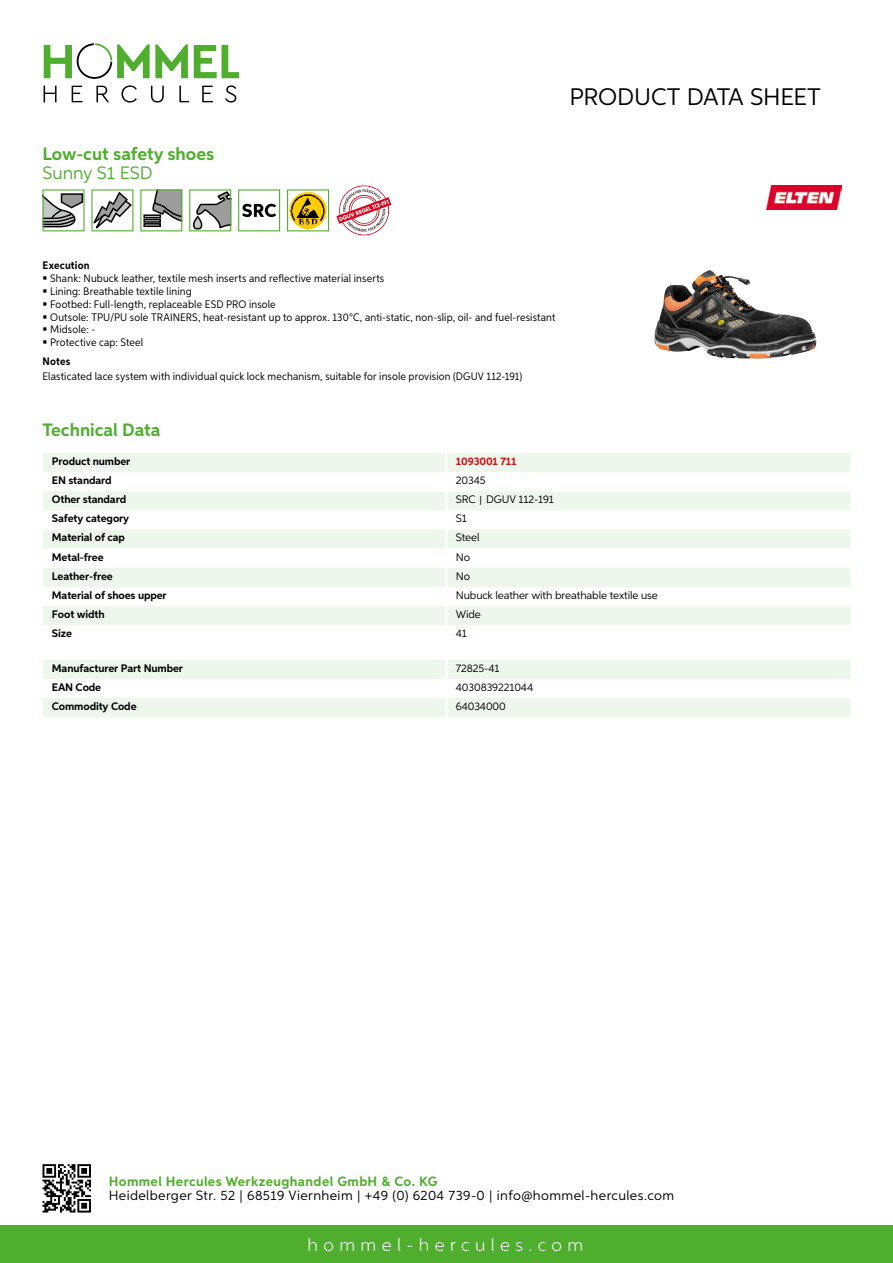
<style>
.page{position:relative;width:893px;height:1263px;background:#fff}
.page>*{position:absolute;margin:0;border:0;box-sizing:border-box;transform-origin:0 0}
.t1{font:24px "Aspira";letter-spacing:-.01em;color:#000}
.t2{font:700 18px "Aspira";color:#50ae2f}
.t3{font:300 18px "Aspira";letter-spacing:.3em;color:#fff}
.t4{font:18px "Aspira";color:#50ae2f}
.t5{font:13.5px "Aspira";letter-spacing:.03em;color:#000}
.t6{font:700 13.5px "Aspira";letter-spacing:.03em;color:#50ae2f}
.t7{font:10.95px/12.8px "Aspira Nar";letter-spacing:.015em;color:#000}
.t8{font:700 10.95px "Aspira";letter-spacing:-.01em;color:#000}
.t9{font:10.95px "Aspira";letter-spacing:-.01em;color:#000}
.t10{font:700 10.95px "Aspira Nar";letter-spacing:.015em;color:#000}
.t11{font:700 10.95px "Aspira";letter-spacing:-.01em;color:#cd1013}
.s1{font-family:"Wuerth Global";font-size:10.5px}
</style>
<div class="page">
<div style="left:0;top:1226px;width:893px;height:37px;background:#50ae2f"></div>
<svg style="left:43px;top:1164px;width:48px;height:48px"></svg>
<svg style="left:194px;top:45px;width:45px;height:33px"></svg>
<svg style="left:44px;top:43px;width:144px;height:36px"></svg>
<svg style="left:44px;top:86px;width:13px;height:16px"></svg>
<svg style="left:72px;top:86px;width:10px;height:16px"></svg>
<svg style="left:96px;top:86px;width:13px;height:16px"></svg>
<svg style="left:121px;top:85px;width:16px;height:18px"></svg>
<svg style="left:151px;top:86px;width:13px;height:17px"></svg>
<svg style="left:179px;top:86px;width:10px;height:16px"></svg>
<svg style="left:202px;top:86px;width:11px;height:16px"></svg>
<svg style="left:225px;top:85px;width:11px;height:18px"></svg>
<div style="left:43px;top:453px;width:807px;height:19px;background:#eef7eb"></div>
<svg style="left:43px;top:491px;width:807px;height:134px;fill:#eef7eb"></svg>
<hr style="left:445px;top:453px;width:3px;height:19px;background:#fff">
<hr style="left:445px;top:491px;width:3px;height:19px;background:#fff">
<hr style="left:445px;top:510px;width:3px;height:19px;background:#fff">
<hr style="left:445px;top:529px;width:3px;height:20px;background:#fff">
<hr style="left:445px;top:549px;width:3px;height:19px;background:#fff">
<hr style="left:445px;top:568px;width:3px;height:19px;background:#fff">
<hr style="left:445px;top:587px;width:3px;height:19px;background:#fff">
<hr style="left:445px;top:606px;width:3px;height:19px;background:#fff">
<svg style="left:43px;top:660px;width:807px;height:57px"></svg>
<hr style="left:445px;top:698px;width:3px;height:19px;background:#fff">
<svg style="left:43px;top:189px;width:90px;height:42px"></svg>
<svg style="left:140px;top:189px;width:42px;height:42px"></svg>
<svg style="left:189px;top:189px;width:42px;height:42px"></svg>
<svg style="left:238px;top:189px;width:42px;height:42px"></svg>
<svg style="left:287px;top:189px;width:42px;height:42px"></svg>
<svg style="left:336px;top:185px;width:55px;height:50px"></svg>
<img style="left:654px;top:270px;width:163px;height:88px">
<img style="left:766px;top:185px;width:76px;height:24px">
<h2 class="t2" style="left:43px;top:142px;width:173px">Low-cut safety shoes</h2>
<h2 class="t4" style="left:43px;top:162px;width:109px">Sunny S1 ESD</h2>
<h1 class="t1" style="left:569px;top:82px;width:253px">Product data sh eet</h1>
<p class="t10" style="left:43px;top:259px;width:49px">Execution</p>
<p class="t7" style="left:50px;top:272px;width:507px">Shank: Nubuck leather, textile mesh inserts and reflective material inserts<br>Lining: Breathable textile lining<br>Footbed: Full-length, replaceable ESD PRO insole<br>Outsole: TPU/PU sole TRAINERS, heat-resistant up to approx. 130°C, anti-static, non-slip, oil- and fuel-resistant Midsole: -<br>Protective cap: Steel</p>
<p class="t10" style="left:43px;top:355px;width:29px">Notes</p>
<p class="t7" style="left:43px;top:370px;width:481px">Elasticated lace system with individual quick lock mechanism, suitable for insole provision (DGUV 112-191)</p>
<h2 class="t2" style="left:43px;top:419px;width:120px">Technical Data</h2>
<p class="t8" style="left:52px;top:454px;width:80px">Product number</p>
<p class="t11" style="left:456px;top:454px;width:62px">1093001 711</p>
<p class="t8" style="left:52px;top:474px;width:61px">EN standard</p>
<p class="t9" style="left:456px;top:474px;width:31px">20345</p>
<p class="t8" style="left:52px;top:493px;width:76px">Other standard</p>
<p class="t9" style="left:456px;top:493px;width:100px">SRC <span class="s1">|</span> DGUV 112-191</p>
<p class="t8" style="left:52px;top:512px;width:79px">Safety category</p>
<p class="t9" style="left:456px;top:512px;width:12px">S1</p>
<p class="t8" style="left:52px;top:531px;width:75px">Material of cap</p>
<p class="t9" style="left:456px;top:531px;width:25px">Steel</p>
<p class="t8" style="left:52px;top:550px;width:53px">Metal-free</p>
<p class="t9" style="left:456px;top:550px;width:16px">No</p>
<p class="t8" style="left:52px;top:569px;width:62px">Leather-free</p>
<p class="t9" style="left:456px;top:569px;width:16px">No</p>
<p class="t8" style="left:52px;top:588px;width:116px">Material of shoes upper</p>
<p class="t9" style="left:456px;top:588px;width:203px">Nubuck leather with breathable textile use</p>
<p class="t8" style="left:52px;top:607px;width:54px">Foot width</p>
<p class="t9" style="left:456px;top:608px;width:27px">Wide</p>
<p class="t8" style="left:52px;top:627px;width:22px">Size</p>
<p class="t9" style="left:456px;top:627px;width:13px">41</p>
<p class="t8" style="left:52px;top:661px;width:133px">Manufacturer Part Number</p>
<p class="t9" style="left:456px;top:661px;width:45px">72825-41</p>
<p class="t8" style="left:52px;top:680px;width:51px">EAN Code</p>
<p class="t9" style="left:456px;top:680px;width:79px">4030839221044</p>
<p class="t8" style="left:52px;top:699px;width:86px">Commodity Code</p>
<p class="t9" style="left:456px;top:699px;width:52px">64034000</p>
<p class="t6" style="left:109px;top:1172px;width:330px">Hommel Hercules Werkzeughandel GmbH &amp; Co. KG</p>
<p class="t5" style="left:109px;top:1187px;width:567px">Heidelberger Str. 52 | 68519 Viernheim | +49 (0) 6204 739-0 | info@hommel-hercules.com</p>
<h2 class="t3" style="left:307px;top:1234px;width:277px">hommel-hercules.com</h2>
</div>
